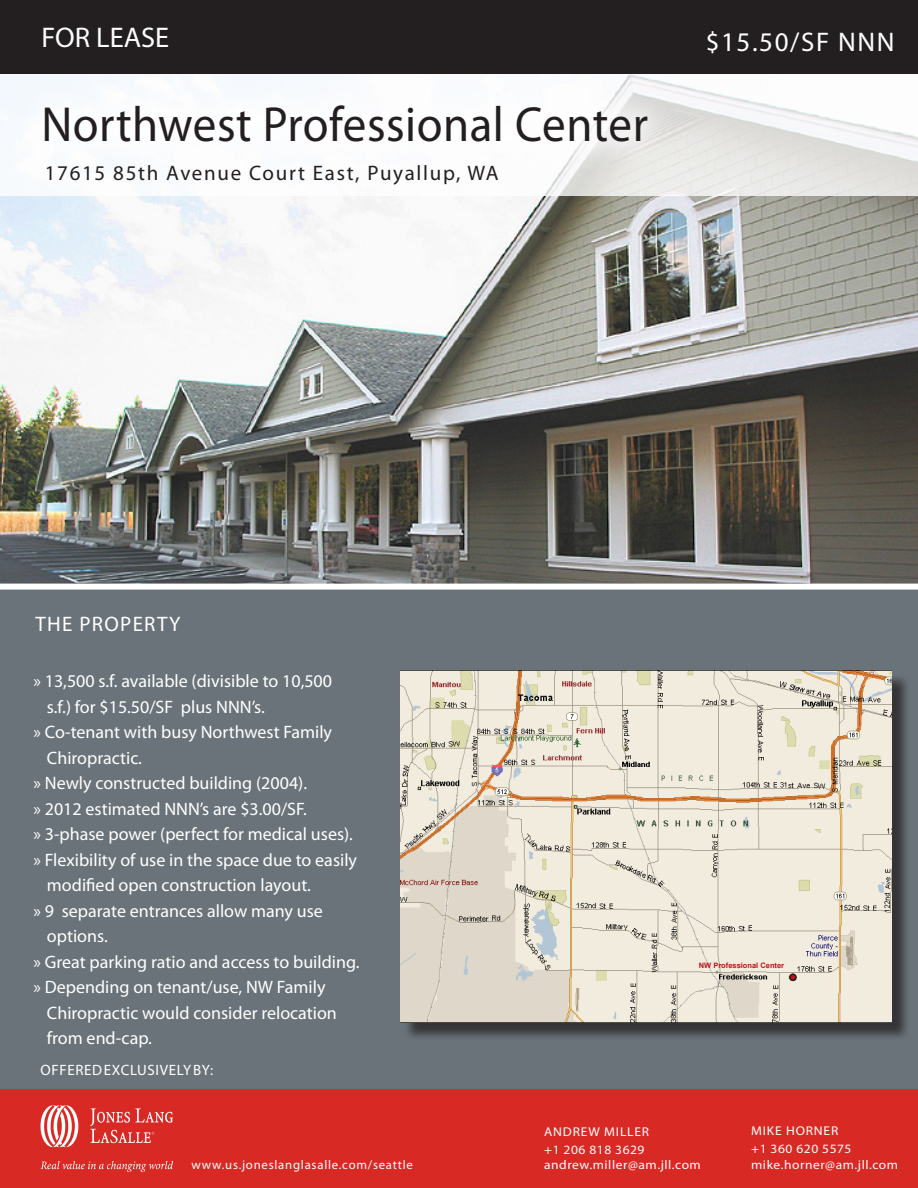
<style>
.page{position:relative;width:918px;height:1188px;background:#fff}
.page>*{position:absolute;margin:0;border:0;box-sizing:border-box;transform-origin:0 0}
.t1{font:49.5px "Myriad Pro";letter-spacing:.01em;color:#231f20;scale:.95 1}
.t2{font:28.5px "Myriad Pro";color:#fff}
.t3{font:27px "Myriad Pro";letter-spacing:.06em;color:#fff}
.t4{font:21px "Myriad Pro";letter-spacing:.08em;color:#231f20}
.t5{font:21px "Myriad Pro";letter-spacing:.06em;color:#fff}
.t6{font:18px/25.5px "Myriad Pro";color:#fff}
.t7{font:15px "Myriad Pro";letter-spacing:.04em;color:#fff}
.t8{font:12.75px "Myriad Pro";letter-spacing:.055em;color:#fff;scale:1.06 1}
.t9{font:12.75px "Myriad Pro";letter-spacing:.055em;color:#fff}
.t10{font:700 7.5px "Arial";color:#bc141a}
</style>
<div class="page">
<img style="left:0;top:196px;width:918px;height:388px">
<div style="left:0;top:590px;width:918px;height:598px;background:#697379"></div>
<svg style="left:0;top:74px;width:918px;height:122px"></svg>
<div style="left:11px;top:72px;width:669px;height:103px;background:#fff"></div>
<div style="left:0;top:0;width:918px;height:74px;background:#231f20"></div>
<div style="left:0;top:1089px;width:918px;height:99px;background:#d82924"></div>
<svg style="left:40px;top:1105px;width:39px;height:42px"></svg>
<svg style="left:90px;top:1108px;width:83px;height:35px"></svg>
<svg style="left:41px;top:1161px;width:132px;height:11px"></svg>
<div style="left:403px;top:673px;width:507px;height:368px;background:#231f20;opacity:.75"></div>
<img style="left:401px;top:671px;width:491px;height:352px">
<div style="left:789px;top:974px;width:8px;height:7px;border:2px solid #231f20;border-radius:50%"></div>
<p class="t2" style="left:41px;top:20px;width:129px">FOR LEASE</p>
<p class="t1" style="left:41px;top:94px;width:640px">Northwest Professional Center</p>
<p class="t4" style="left:45px;top:160px;width:455px">17615 85th Avenue Court East, Puyallup, WA</p>
<p class="t3" style="left:706px;top:26px;width:191px">$15.50/SF NNN</p>
<p class="t5" style="left:36px;top:611px;width:147px">THE PROPERTY</p>
<p class="t6" style="left:47px;top:668px;width:287px;text-indent:-14px">» 13,500 s.f. available (divisible to 10,500 s.f.) for $15.50/SF plus NNN’s.</p>
<p class="t6" style="left:47px;top:719px;width:287px;text-indent:-14px">» Co-tenant with busy Northwest Family<br>Chiropractic.</p>
<p class="t6" style="left:33px;top:770px;width:275px">» Newly constructed building (2004).</p>
<p class="t6" style="left:33px;top:796px;width:275px">» 2012 estimated NNN’s are $3.00/SF.</p>
<p class="t6" style="left:33px;top:821px;width:321px">» 3-phase power (perfect for medical uses).</p>
<p class="t6" style="left:47px;top:847px;width:312px;text-indent:-14px">» Flexibility of use in the space due to easily modified open construction layout.</p>
<p class="t6" style="left:47px;top:898px;width:277px;text-indent:-14px">» 9 separate entrances allow many use options.</p>
<p class="t6" style="left:33px;top:949px;width:328px">» Great parking ratio and access to building.</p>
<p class="t6" style="left:47px;top:974px;width:291px;text-indent:-14px">» Depending on tenant/use, NW Family<br>Chiropractic would consider relocation</p>
<p class="t6" style="left:47px;top:1025px;width:106px">from end-cap.</p>
<p class="t7" style="left:40px;top:1061px;width:174px">OFFERED EXCLUSIVELY BY:</p>
<p class="t10" style="left:699px;top:961px;width:87px">NW Professional Center</p>
<p class="t9" style="left:192px;top:1157px;width:223px">www.us.joneslanglasalle.com/seattle</p>
<p class="t8" style="left:544px;top:1124px;width:100px">ANDREW MILLER</p>
<p class="t8" style="left:544px;top:1142px;width:96px">+1 206 818 3629</p>
<p class="t8" style="left:544px;top:1157px;width:149px">andrew.miller@am.jll.com</p>
<p class="t8" style="left:751px;top:1123px;width:84px">MIKE HORNER</p>
<p class="t8" style="left:751px;top:1141px;width:96px">+1 360 620 5575</p>
<p class="t8" style="left:751px;top:1156px;width:140px">mike.horner@am.jll.com</p>
</div>
